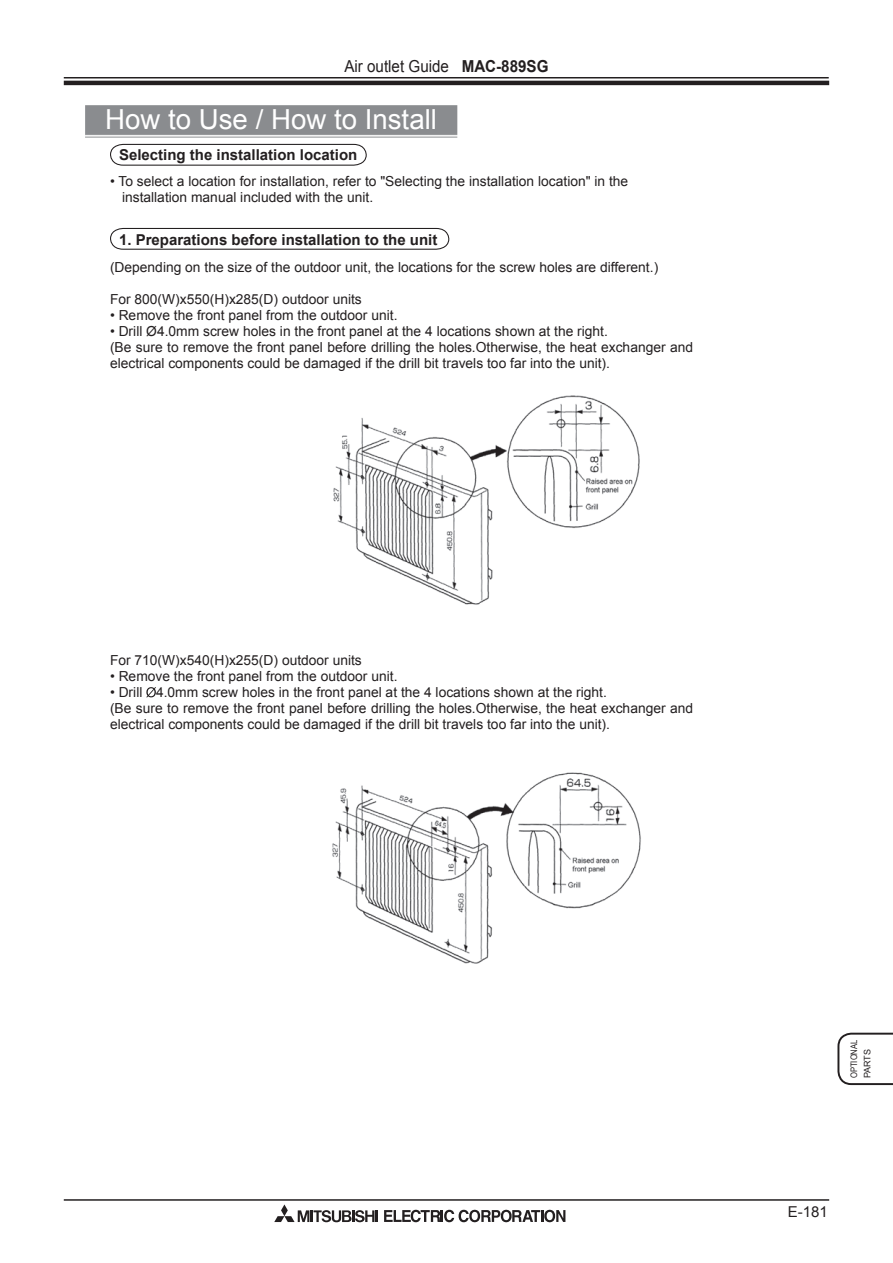
<style>
.page{position:relative;width:893px;height:1263px;background:#fff}
.page>*{position:absolute;margin:0;border:0;box-sizing:border-box;transform-origin:0 0}
.t1{font:27.6px "Arial";color:#fff}
.t2{font:16.5px "Arial";color:#231f20;scale:.92 1}
.t3{font:700 15px "Arial";color:#231f20}
.t4{font:15px "Arial";color:#231f20}
.t5{font:13.8px/15.9px "Arial";color:#231f20}
.t6{font:9px/13.5px "Arial";color:#231f20;scale:.85 1}
.s1{font-weight:700}
</style>
<div class="page">
<hr style="left:64px;top:81px;width:765px;height:4px;background:#231f20">
<hr style="left:64px;top:77px;width:765px;height:1px;background:#231f20">
<svg style="left:837px;top:1033px;width:56px;height:52px"></svg>
<hr style="left:64px;top:1199px;width:765px;height:2px;background:#231f20">
<svg style="left:274px;top:1204px;width:104px;height:18px"></svg>
<svg style="left:384px;top:1210px;width:181px;height:12px"></svg>
<svg style="left:110px;top:143px;width:257px;height:23px"></svg>
<div style="left:85px;top:105px;width:372px;height:33px;background:#8a8c8f"></div>
<hr style="left:85px;top:136px;width:373px;height:1px;background:#fff">
<hr style="left:85px;top:135px;width:373px;height:1px;background:#fff">
<svg style="left:110px;top:227px;width:340px;height:23px"></svg>
<img style="left:333px;top:395px;width:307px;height:210px">
<svg style="left:146px;top:687px;width:10px;height:11px"></svg>
<img style="left:332px;top:772px;width:309px;height:192px">
<p class="t2" style="left:344px;top:55px;width:223px">Air outlet Guide <span class="s1">MAC-889SG</span></p>
<h1 class="t1" style="left:105px;top:101px;width:333px">How to Use / How to Install</h1>
<p class="t3" style="left:119px;top:145px;width:240px">Selecting the installation location</p>
<p class="t5" style="left:122px;top:173px;width:508px;text-indent:-12px">• To select a location for installation, refer to "Selecting the installation location" in the installation manual included with the unit.</p>
<p class="t3" style="left:119px;top:229px;width:320px">1. Preparations before installation to the unit</p>
<p class="t5" style="left:110px;top:260px;width:550px">(Depending on the size of the outdoor unit, the locations for the screw holes are different.)</p>
<p class="t5" style="left:110px;top:292px;width:253px">For 800(W)x550(H)x285(D) outdoor units</p>
<p class="t5" style="left:110px;top:308px;width:289px">• Remove the front panel from the outdoor unit.</p>
<p class="t5" style="left:110px;top:324px;width:585px">• Drill Ø4.0mm screw holes in the front panel at the 4 locations shown at the right.<br>(Be sure to remove the front panel before drilling the holes.Otherwise, the heat exchanger and electrical components could be damaged if the drill bit travels too far into the unit).</p>
<p class="t5" style="left:110px;top:653px;width:253px">For 710(W)x540(H)x255(D) outdoor units</p>
<p class="t5" style="left:110px;top:669px;width:289px">• Remove the front panel from the outdoor unit.</p>
<p class="t5" style="left:110px;top:684px;width:585px">• Drill 4.0mm screw holes in the front panel at the 4 locations shown at the right.<br>(Be sure to remove the front panel before drilling the holes.Otherwise, the heat exchanger and electrical components could be damaged if the drill bit travels too far into the unit).</p>
<p class="t6" style="left:847px;top:1078px;width:47px;rotate:-90deg">OPTIONAL<br>PARTS</p>
<p class="t4" style="left:788px;top:1202px;width:42px">E-181</p>
</div>
